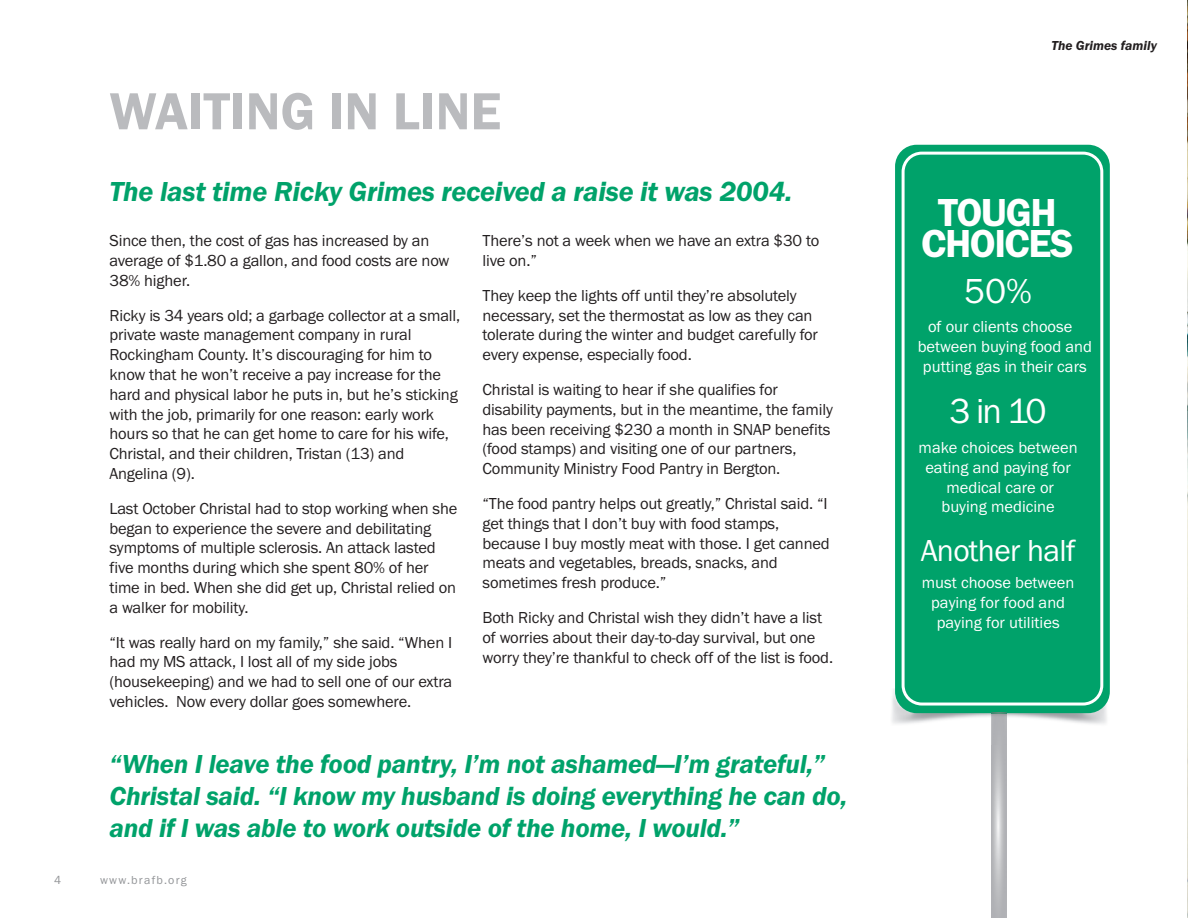
<style>
.page{position:relative;width:1188px;height:918px;background:#fff}
.page>*{position:absolute;margin:0;border:0;box-sizing:border-box;transform-origin:0 0}
.t1{font:600 54px "Franklin Gothic";color:#babbbe}
.t2{font:600 40.5px/31.5px "Franklin Gothic";letter-spacing:-.035em;color:#fff;text-align:center}
.t3{font:36px "Franklin Gothic";color:#fff}
.t4{font:31.5px "Franklin Gothic";letter-spacing:-.02em;color:#fff}
.t5{font:italic 600 28.5px "Franklin Gothic";letter-spacing:-.01em;color:#00a26a}
.t6{font:italic 600 27px/32.4px "Franklin Gothic";letter-spacing:-.01em;color:#00a26a}
.t7{font:16.5px/19.8px "Franklin Gothic";letter-spacing:-.01em;color:#231f20}
.t8{font:16.5px/19.8px "Franklin Gothic";color:#fff;text-align:center}
.t9{font:italic 600 13.5px "Franklin Gothic";color:#231f20}
.t10{font:12px "Franklin Gothic";letter-spacing:.1em;color:#939598}
</style>
<div class="page">
<img style="left:1187px;top:0;width:1px;height:918px">
<img style="left:892px;top:689px;width:218px;height:55px">
<div style="left:895px;top:145px;width:215px;height:568px;background:#00a26a;border-radius:22px"></div>
<svg style="left:902px;top:152px;width:201px;height:554px"></svg>
<img style="left:991px;top:714px;width:15px;height:204px">
<svg style="left:991px;top:713px;width:15px;height:1px"></svg>
<h1 class="t1" style="left:110px;top:79px;width:393px">WAITING IN LINE</h1>
<h3 class="t5" style="left:110px;top:175px;width:684px">The last time Ricky Grimes received a raise it was 2004.</h3>
<p class="t7" style="left:110px;top:231px;width:342px">Since then, the cost of gas has increased by an average of $1.80 a gallon, and food costs are now<br>38% higher.</p>
<p class="t7" style="left:110px;top:305px;width:352px">Ricky is 34 years old; a garbage collector at a small, private waste management company in rural Rockingham County. It’s discouraging for him to know that he won’t receive a pay increase for the hard and physical labor he puts in, but he’s sticking with the job, primarily for one reason: early work hours so that he can get home to care for his wife, Christal, and their children, Tristan (13) and Angelina (9).</p>
<p class="t7" style="left:110px;top:498px;width:349px">Last October Christal had to stop working when she began to experience the severe and debilitating symptoms of multiple sclerosis. An attack lasted five months during which she spent 80% of her time in bed. When she did get up, Christal relied on a walker for mobility.</p>
<p class="t7" style="left:110px;top:632px;width:344px">“It was really hard on my family,” she said. “When I had my MS attack, I lost all of my side jobs (housekeeping) and we had to sell one of our extra vehicles. Now every dollar goes somewhere.</p>
<p class="t7" style="left:483px;top:231px;width:338px">There’s not a week when we have an extra $30 to live on.”</p>
<p class="t7" style="left:483px;top:285px;width:337px">They keep the lights off until they’re absolutely necessary, set the thermostat as low as they can tolerate during the winter and budget carefully for every expense, especially food.</p>
<p class="t7" style="left:483px;top:380px;width:352px">Christal is waiting to hear if she qualifies for disability payments, but in the meantime, the family has been receiving $230 a month in SNAP benefits (food stamps) and visiting one of our partners, Community Ministry Food Pantry in Bergton.</p>
<p class="t7" style="left:483px;top:494px;width:349px">“The food pantry helps out greatly,” Christal said. “I get things that I don’t buy with food stamps, because I buy mostly meat with those. I get canned meats and vegetables, breads, snacks, and sometimes fresh produce.”</p>
<p class="t7" style="left:483px;top:607px;width:352px">Both Ricky and Christal wish they didn’t have a list of worries about their day-to-day survival, but one worry they’re thankful to check off of the list is food.</p>
<h3 class="t6" style="left:110px;top:747px;width:739px">“When I leave the food pantry, I’m not ashamed—I’m grateful,”<br>Christal said. “I know my husband is doing everything he can do, and if I was able to work outside of the home, I would.”</h3>
<p class="t10" style="left:54px;top:873px;width:9px">4</p>
<p class="t10" style="left:100px;top:873px;width:88px">www.brafb.org</p>
<p class="t9" style="left:1052px;top:37px;width:107px">The Grimes family</p>
<h2 class="t2" style="left:921px;top:196px;width:154px">TOUGH<br>CHOICES</h2>
<h3 class="t3" style="left:964px;top:269px;width:70px">50%</h3>
<p class="t8" style="left:918px;top:317px;width:176px">of our clients choose between buying food and putting gas in their cars</p>
<h3 class="t3" style="left:950px;top:390px;width:99px">3 in 10</h3>
<p class="t8" style="left:919px;top:437px;width:161px">make choices between eating and paying for medical care or<br>buying medicine</p>
<h3 class="t4" style="left:921px;top:531px;width:156px">Another half</h3>
<p class="t8" style="left:922px;top:572px;width:154px">must choose between paying for food and paying for utilities</p>
</div>
